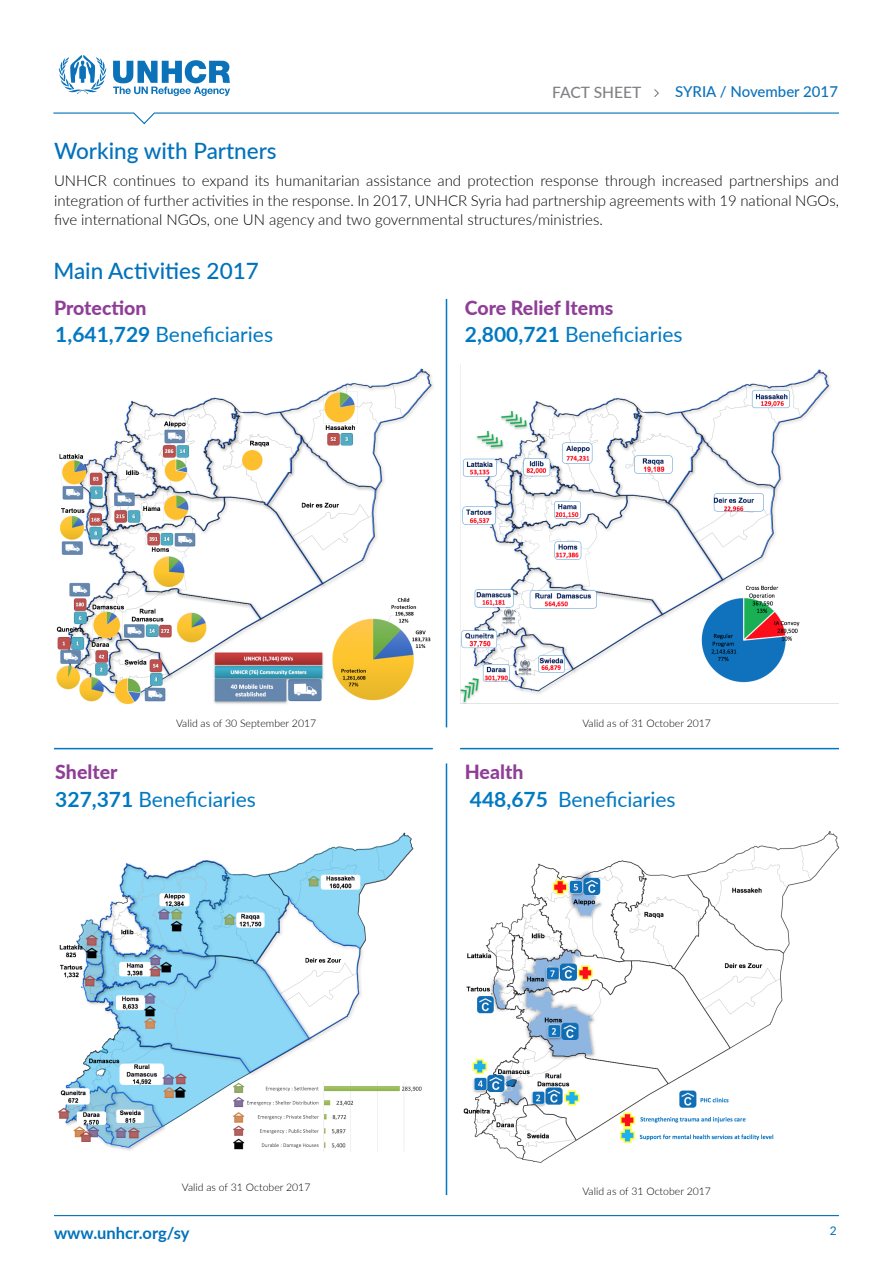
<style>
.page{position:relative;width:893px;height:1276px;background:#fff}
.page>*{position:absolute;margin:0;border:0;box-sizing:border-box;transform-origin:0 0}
.t1{font:500 22.5px "Lato";color:#0072bc}
.t2{font:21px "Lato";color:#0079c2}
.t3{font:700 21px "Lato";color:#0079c2}
.t4{font:800 19.5px "Lato";color:#8f3e97}
.t5{font:700 16.5px "Lato";color:#0072bc}
.t6{font:500 15.6px "Lato";color:#808285}
.t7{font:300 15px/19.5px "Lato";color:#020403}
.t8{font:500 15px "Lato";color:#0b72ba}
.t9{font:12px "Lato";color:#0072bc}
.t10{font:300 10.5px "Lato";color:#020403}
.s1{font-weight:700}
</style>
<div class="page">
<hr style="left:54px;top:1215px;width:785px;height:1px;background:#0072bc">
<img style="left:56px;top:368px;width:377px;height:337px">
<img style="left:58px;top:832px;width:364px;height:320px">
<img style="left:460px;top:365px;width:371px;height:338px">
<img style="left:463px;top:831px;width:377px;height:332px">
<svg style="left:53px;top:112px;width:786px;height:13px"></svg>
<svg style="left:58px;top:55px;width:49px;height:39px"></svg>
<svg style="left:113px;top:60px;width:117px;height:36px"></svg>
<svg style="left:654px;top:89px;width:5px;height:8px"></svg>
<hr style="left:446px;top:299px;width:1px;height:428px;background:#0079c2">
<hr style="left:446px;top:763px;width:1px;height:432px;background:#0079c2">
<hr style="left:460px;top:748px;width:379px;height:1px;background:#0079c2">
<hr style="left:54px;top:748px;width:379px;height:1px;background:#0079c2">
<p class="t1" style="left:54px;top:135px;width:224px">Working with Partners</p>
<p class="t6" style="left:552px;top:81px;width:91px">FACT SHEET</p>
<p class="t8" style="left:675px;top:81px;width:164px">SYRIA / November 2017</p>
<p class="t7" style="left:54px;top:170px;width:786px">UNHCR continues to expand its humanitarian assistance and protection response through increased partnerships and integration of further activities in the response In. 2017, UNHCR Syria had partnership agreements with 19 national NGOs,</p>
<p class="t7" style="left:54px;top:209px;width:550px">five international NGOs, one UN agency and two governmental structures/ministries.</p>
<p class="t1" style="left:53px;top:255px;width:207px">Main Activities 2017</p>
<p class="t4" style="left:54px;top:293px;width:94px">Protection</p>
<p class="t2" style="left:55px;top:319px;width:219px"><span class="s1">1,641,729</span> Beneficiaries</p>
<p class="t4" style="left:465px;top:293px;width:150px">Core Relief Items</p>
<p class="t2" style="left:465px;top:319px;width:219px"><span class="s1">2,800,721</span> Beneficiaries</p>
<p class="t10" style="left:176px;top:716px;width:142px">Valid as of 30 September 2017</p>
<p class="t10" style="left:582px;top:716px;width:130px">Valid as of 31 October 2017</p>
<p class="t4" style="left:55px;top:757px;width:64px">Shelter</p>
<p class="t4" style="left:465px;top:757px;width:60px">Health</p>
<p class="t2" style="left:55px;top:784px;width:202px"><span class="s1">327,371</span> Beneficiaries</p>
<p class="t3" style="left:470px;top:783px;width:79px">448,675</p>
<p class="t2" style="left:558px;top:784px;width:119px">Beneficiaries</p>
<p class="t10" style="left:182px;top:1179px;width:130px">Valid as of 31 October 2017</p>
<p class="t10" style="left:582px;top:1184px;width:130px">Valid as of 31 October 2017</p>
<p class="t5" style="left:54px;top:1221px;width:137px">www.unhcr.org/sy</p>
<p class="t9" style="left:830px;top:1222px;width:8px">2</p>
</div>
